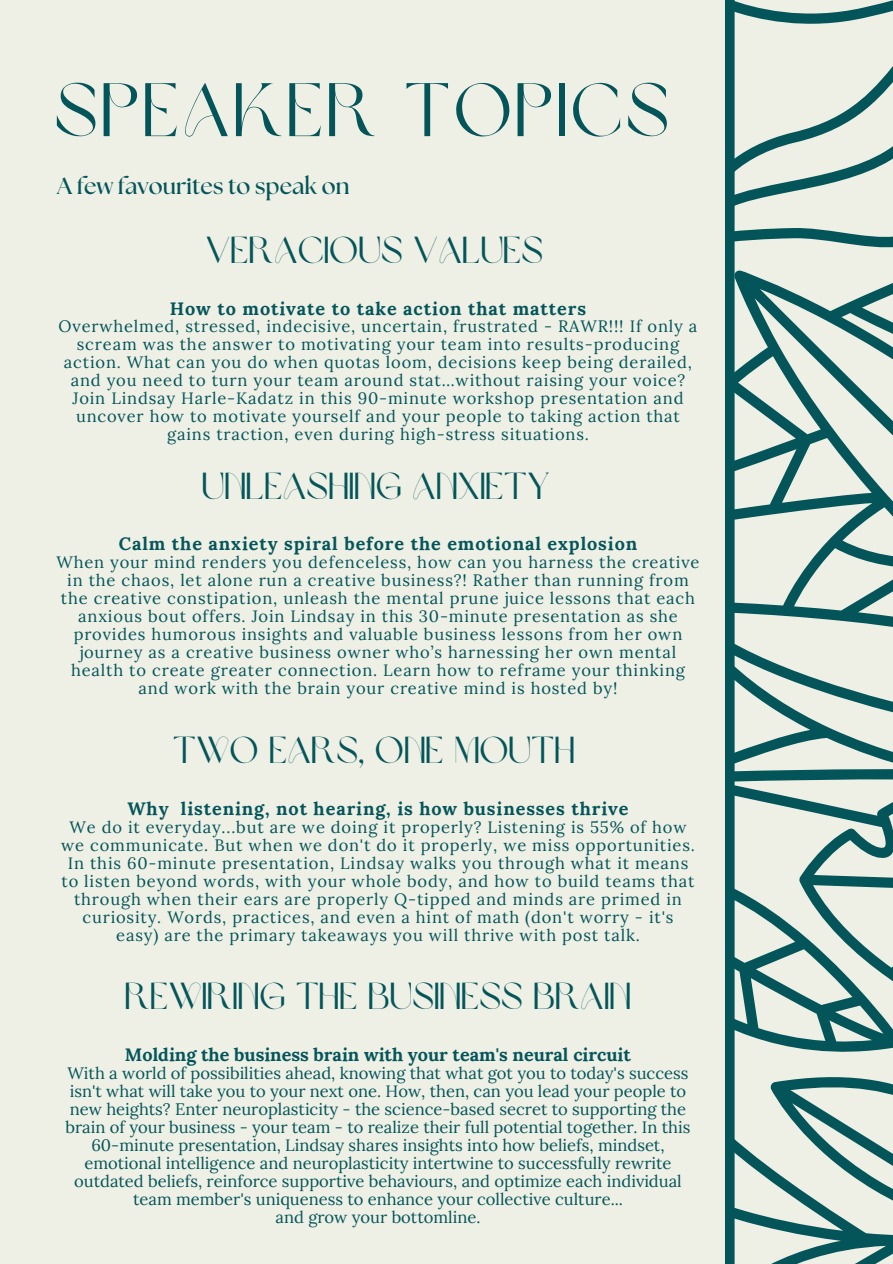
<style>
.page{position:relative;width:893px;height:1264px;background:#fff}
.page>*{position:absolute;margin:0;border:0;box-sizing:border-box;transform-origin:0 0}
.t1{font:75px "Brown Sugar";letter-spacing:.04em;color:#035559}
.t2{font:37.35px "Brown Sugar";color:#035559}
.t3{font:37.2px "Brown Sugar";color:#035559}
.t4{font:700 23.25px "The Seasons";color:#035559}
.t5{font:700 18px "Lora";letter-spacing:.05em;color:#035559}
.t6{font:700 18px "Lora";color:#035559}
.t7{font:16.5px/18px "Lora";letter-spacing:.05em;color:#035559;text-align:center}
.t8{font:16.5px/18px "Lora";color:#035559;text-align:center}
</style>
<div class="page">
<div style="left:0;top:0;width:892px;height:1263px;background:#eeefe5"></div>
<svg style="left:728px;top:0;width:164px;height:1263px"></svg>
<p class="t1" style="left:54px;top:80px;width:616px">SPEAKER TOPICS</p>
<p class="t4" style="left:57px;top:175px;width:294px">A few favourites to speak on</p>
<p class="t2" style="left:205px;top:235px;width:339px">VERACIOUS VALUES</p>
<p class="t5" style="left:170px;top:297px;width:418px">How to motivate to take action that matters</p>
<p class="t7" style="left:59px;top:317px;width:640px">Overwhelmed, stressed, indecisive, uncertain, frustrated - RAWR!!! If only a scream was the answer to motivating your team into results-producing action. What can you do when quotas loom, decisions keep being derailed, and you need to turn your team around stat…without raising your voice?<br>Join Lindsay Harle-Kadatz in this 90-minute workshop presentation and uncover how to motivate yourself and your people to taking action that gains traction, even during high-stress situations.</p>
<p class="t2" style="left:202px;top:470px;width:350px">UNLEASHING ANXIETY</p>
<p class="t5" style="left:119px;top:531px;width:520px">Calm the anxiety spiral before the emotional explosion</p>
<p class="t7" style="left:56px;top:552px;width:644px">When your mind renders you defenceless, how can you harness the creative in the chaos, let alone run a creative business?! Rather than running from the creative constipation, unleash the mental prune juice lessons that each anxious bout offers. Join Lindsay in this 30-minute presentation as she provides humorous insights and valuable business lessons from her own journey as a creative business owner who’s harnessing her own mental health to create greater connection. Learn how to reframe your thinking and work with the brain your creative mind is hosted by!</p>
<p class="t2" style="left:173px;top:735px;width:403px">TWO EARS, ONE MOUTH</p>
<p class="t5" style="left:127px;top:796px;width:502px">Why listening, not hearing, is how businesses thrive</p>
<p class="t7" style="left:61px;top:817px;width:635px">We do it everyday...but are we doing it properly? Listening is 55% of how we communicate. But when we don't do it properly, we miss opportunities.<br>In this 60-minute presentation, Lindsay walks you through what it means to listen beyond words, with your whole body, and how to build teams that through when their ears are properly Q-tipped and minds are primed in curiosity. Words, practices, and even a hint of math (don't worry - it's easy) are the primary takeaways you will thrive with post talk.</p>
<p class="t3" style="left:125px;top:980px;width:507px">REWIRING THE BUSINESS BRAIN</p>
<p class="t6" style="left:125px;top:1043px;width:507px">Molding the business brain with your team's neural circuit</p>
<p class="t8" style="left:65px;top:1064px;width:626px">With a world of possibilities ahead, knowing that what got you to today's success isn't what will take you to your next one. How, then, can you lead your people to new heights? Enter neuroplasticity - the science-based secret to supporting the brain of your business - your team - to realize their full potential together. In this 60-minute presentation, Lindsay shares insights into how beliefs, mindset, emotional intelligence and neuroplasticity intertwine to successfully rewrite outdated beliefs, reinforce supportive behaviours, and optimize each individual team member's uniqueness to enhance your collective culture...</p>
<p class="t8" style="left:275px;top:1208px;width:206px">and grow your bottomline.</p>
</div>
